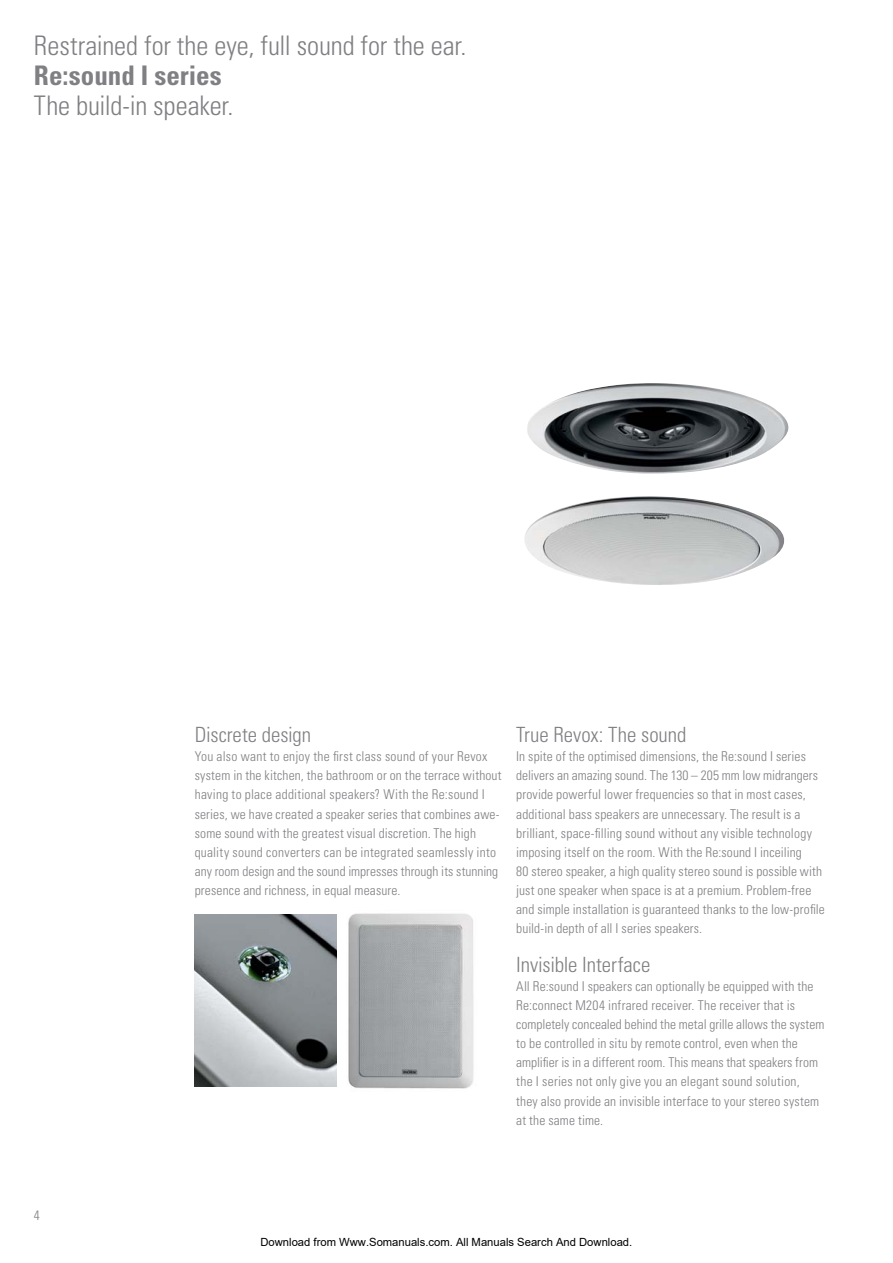
<style>
.page{position:relative;width:893px;height:1263px;background:#fff}
.page>*{position:absolute;margin:0;border:0;box-sizing:border-box;transform-origin:0 0}
.t1{font:300 condensed 27px "Univers";letter-spacing:-.005em;color:#807f83}
.t2{font:700 condensed 27px "Univers";color:#807f83}
.t3{font:300 condensed 21px "Univers";letter-spacing:-.005em;color:#807f83}
.t4{font:300 condensed 13.5px/19.2px "Univers";letter-spacing:.01em;color:#807f83}
.t5{font:11.25px "Arial";color:#000}
</style>
<div class="page">
<img style="left:524px;top:496px;width:261px;height:89px">
<img style="left:527px;top:383px;width:262px;height:91px">
<img style="left:348px;top:913px;width:126px;height:176px">
<img style="left:195px;top:914px;width:141px;height:172px">
<h1 class="t1" style="left:34px;top:36px;width:434px">Restrained for the eye, full sound for the ear.</h1>
<h1 class="t2" style="left:34px;top:66px;width:189px">Re:sound I series</h1>
<h1 class="t1" style="left:34px;top:96px;width:201px">The build-in speaker.</h1>
<p class="t4" style="left:34px;top:1207px;width:7px">4</p>
<h2 class="t3" style="left:195px;top:727px;width:118px">Discrete design</h2>
<p class="t4" style="left:195px;top:748px;width:308px">You also want to enjoy the first class sound of your Revox system in the kitchen, the bathroom or on the terrace without having to place additional speakers? With the Re:sound I series, we have created a speaker series that combines awe&shy;some sound with the greatest visual discretion. The high quality sound converters can be integrated seamlessly into any room design and the sound impresses through its stunning presence and richness, in equal measure.</p>
<h2 class="t3" style="left:516px;top:727px;width:172px">True Revox: The sound</h2>
<p class="t4" style="left:516px;top:748px;width:310px">In spite of the optimised dimensions, the Re:sound I series delivers an amazing sound. The 130 – 205 mm low midrangers provide powerful lower frequencies so that in most cases, additional bass speakers are unnecessary. The result is a brilliant, space-filling sound without any visible technology imposing itself on the room. With the Re:sound I inceiling<br>80 stereo speaker, a high quality stereo sound is possible with just one speaker when space is at a premium. Problem-free and simple installation is guaranteed thanks to the low-profile build-in depth of all I series speakers.</p>
<h2 class="t3" style="left:516px;top:956px;width:136px">Invisible Interface</h2>
<p class="t4" style="left:516px;top:978px;width:310px">All Re:sound I speakers can optionally be equipped with the Re:connect M204 infrared receiver. The receiver that is completely concealed behind the metal grille allows the system to be controlled in situ by remote control, even when the amplifier is in a different room. This means that speakers from the I series not only give you an elegant sound solution, they also provide an invisible interface to your stereo system at the same time.</p>
<p class="t5" style="left:260px;top:1235px;width:373px">Download from Www.Somanuals.com. All Manuals Search And Download.</p>
</div>
